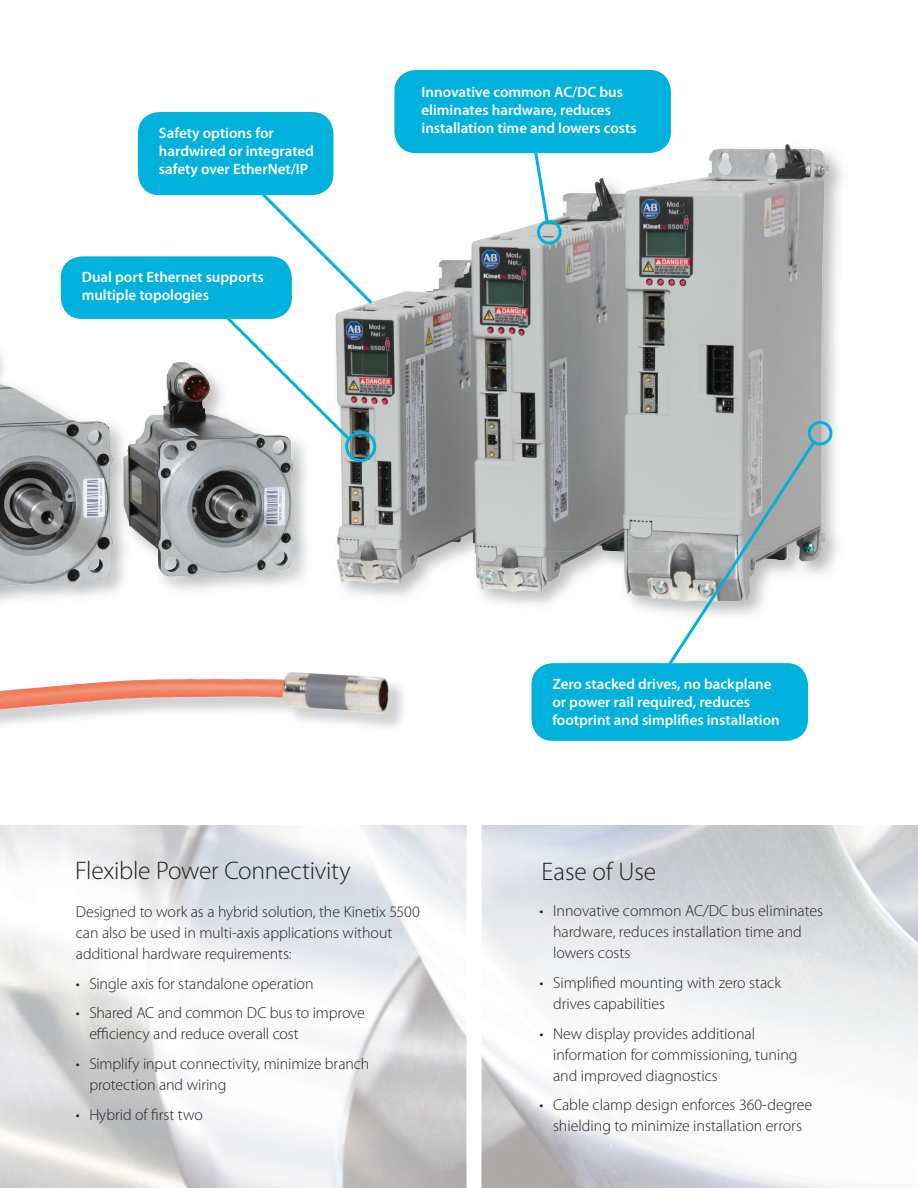
<style>
.page{position:relative;width:918px;height:1188px;background:#fff}
.page>*{position:absolute;margin:0;border:0;box-sizing:border-box;transform-origin:0 0}
.t1{font:300 25.5px "Myriad Pro";letter-spacing:-.01em;color:#231f20}
.t2{font:300 15.9px/21px "Myriad Pro";color:#231f20}
.t3{font:600 15px/18px "Myriad Pro";color:#fff}
</style>
<div class="page">
<img style="left:0;top:825px;width:918px;height:363px">
<img style="left:396px;top:141px;width:122px;height:13px">
<img style="left:663px;top:140px;width:179px;height:53px">
<img style="left:818px;top:193px;width:21px;height:382px">
<img style="left:518px;top:149px;width:259px;height:453px">
<img style="left:777px;top:144px;width:52px;height:417px">
<img style="left:466px;top:229px;width:52px;height:362px">
<img style="left:362px;top:260px;width:104px;height:325px">
<img style="left:336px;top:443px;width:27px;height:139px">
<img style="left:0;top:384px;width:52px;height:202px">
<img style="left:156px;top:362px;width:103px;height:215px">
<img style="left:51px;top:409px;width:105px;height:175px">
<img style="left:259px;top:443px;width:35px;height:130px">
<img style="left:0;top:672px;width:389px;height:42px">
<svg style="left:663px;top:438px;width:155px;height:234px"></svg>
<div style="left:808px;top:421px;width:24px;height:25px;border:3px solid #00b1dc;border-radius:50%"></div>
<div style="left:532px;top:663px;width:276px;height:78px;background:#00b1dc;border-radius:22px"></div>
<div style="left:345px;top:431px;width:31px;height:31px;border:3px solid #00b1dc;border-radius:50%"></div>
<div style="left:61px;top:256px;width:231px;height:63px;background:#00b1dc;border-radius:22px"></div>
<svg style="left:183px;top:114px;width:194px;height:329px"></svg>
<div style="left:138px;top:112px;width:195px;height:83px;background:#00b1dc;border-radius:22px"></div>
<div style="left:394px;top:70px;width:277px;height:83px;background:#00b1dc;border-radius:22px"></div>
<svg style="left:531px;top:153px;width:20px;height:72px"></svg>
<div style="left:537px;top:220px;width:25px;height:24px;border:3px solid #00b1dc;border-radius:50%"></div>
<div style="left:466px;top:797px;width:16px;height:391px;background:#fff"></div>
<p class="t3" style="left:159px;top:124px;width:157px">Safety options for hardwired or integrated safety over EtherNet/IP</p>
<p class="t3" style="left:82px;top:269px;width:183px">Dual port Ethernet supports multiple topologies</p>
<p class="t3" style="left:422px;top:83px;width:217px">Innovative common AC/DC bus eliminates hardware, reduces installation time and lowers costs</p>
<p class="t3" style="left:552px;top:676px;width:229px">Zero stacked drives, no backplane or power rail required, reduces footprint and simplifies installation</p>
<h1 class="t1" style="left:75px;top:857px;width:277px">Flexible Power Connectivity</h1>
<h1 class="t1" style="left:542px;top:857px;width:116px">Ease of Use</h1>
<p class="t2" style="left:76px;top:901px;width:345px">Designed to work as a hybrid solution, the Kinetix 5500 can also be used in multi-axis applications without additional hardware requirements:</p>
<p class="t2" style="left:76px;top:973px;width:239px">• Single axis for standalone operation</p>
<p class="t2" style="left:89px;top:1003px;width:277px;text-indent:-13px">• Shared AC and common DC bus to improve efficiency and reduce overall cost</p>
<p class="t2" style="left:89px;top:1053px;width:282px;text-indent:-13px">• Simplify input connectivity, minimize branch protection and wiring</p>
<p class="t2" style="left:76px;top:1104px;width:129px">• Hybrid of first two</p>
<p class="t2" style="left:553px;top:901px;width:272px;text-indent:-13px">• Innovative common AC/DC bus eliminates hardware, reduces installation time and lowers costs</p>
<p class="t2" style="left:553px;top:973px;width:230px;text-indent:-13px">• Simplified mounting with zero stack drives capabilities</p>
<p class="t2" style="left:553px;top:1023px;width:246px;text-indent:-13px">• New display provides additional information for commissioning, tuning and improved diagnostics</p>
<p class="t2" style="left:540px;top:1095px;width:274px;text-align:center">• Cable clamp design enforces 360-degree shielding to minimize installation errors</p>
</div>
